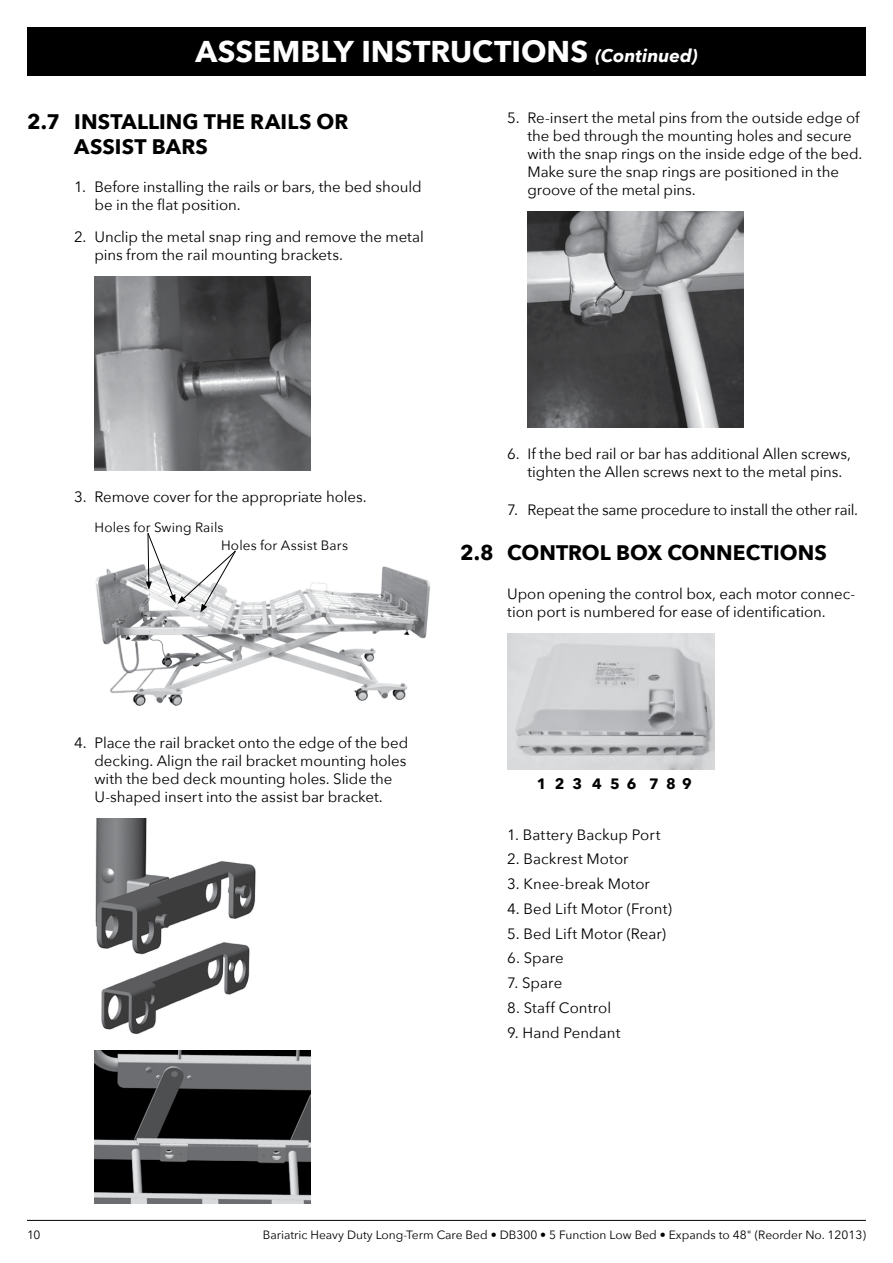
<style>
.page{position:relative;width:893px;height:1263px;background:#fff}
.page>*{position:absolute;margin:0;border:0;box-sizing:border-box;transform-origin:0 0}
.t1{font:700 30px "Avenir Next";color:#fff}
.t2{font:700 21px/25.2px "Avenir Next";letter-spacing:.005em;color:#000}
.t3{font:15px/18px "Avenir Next";letter-spacing:-.005em;color:#000}
.t4{font:700 15px "Avenir Next";letter-spacing:.51em;color:#000}
.t5{font:13.5px/17.7px "Avenir Next";letter-spacing:.01em;color:#000}
.t6{font:12px "Avenir Next";color:#000}
.s1{font-style:italic;font-size:18px}
</style>
<div class="page">
<hr style="left:27px;top:1220px;width:839px;height:1px;background:#000">
<div style="left:27px;top:27px;width:839px;height:49px;background:#000"></div>
<img style="left:95px;top:276px;width:215px;height:195px">
<img style="left:96px;top:564px;width:334px;height:142px">
<svg style="left:146px;top:533px;width:90px;height:80px"></svg>
<img style="left:95px;top:818px;width:161px;height:216px">
<img style="left:95px;top:1051px;width:215px;height:152px">
<img style="left:527px;top:212px;width:216px;height:215px">
<img style="left:508px;top:633px;width:206px;height:136px">
<h1 class="t1" style="left:195px;top:26px;width:504px">ASSEMBLY INSTRUCTIONS <span class="s1">(Continued)</span></h1>
<h2 class="t2" style="left:74px;top:109px;width:276px;text-indent:-47px">2.7 INSTALLING THE RAILS OR<br>ASSIST BARS</h2>
<p class="t3" style="left:95px;top:178px;width:329px;text-indent:-20px">1. Before installing the rails or bars, the bed should be in the flat position.</p>
<p class="t3" style="left:95px;top:227px;width:331px;text-indent:-20px">2. Unclip the metal snap ring and remove the metal pins from the rail mounting brackets.</p>
<p class="t3" style="left:527px;top:108px;width:336px;text-indent:-20px">5. Re-insert the metal pins from the outside edge of the bed through the mounting holes and secure with the snap rings on the inside edge of the bed.<br>Make sure the snap rings are positioned in the groove of the metal pins.</p>
<p class="t3" style="left:74px;top:487px;width:294px">3. Remove cover for the appropriate holes.</p>
<p class="t5" style="left:221px;top:518px;width:129px;text-indent:-127px">Holes for Swing Rails<br>Holes for Assist Bars</p>
<p class="t3" style="left:95px;top:733px;width:315px;text-indent:-20px">4. Place the rail bracket onto the edge of the bed decking. Align the rail bracket mounting holes with the bed deck mounting holes. Slide the U-shaped insert into the assist bar bracket.</p>
<p class="t3" style="left:527px;top:444px;width:325px;text-indent:-20px">6. If the bed rail or bar has additional Allen screws, tighten the Allen screws next to the metal pins.</p>
<p class="t3" style="left:507px;top:500px;width:352px">7. Repeat the same procedure to install the other rail.</p>
<h2 class="t2" style="left:460px;top:540px;width:368px">2.8 CONTROL BOX CONNECTIONS</h2>
<p class="t3" style="left:507px;top:584px;width:349px">Upon opening the control box, each motor connec&shy;tion port is numbered for ease of identification.</p>
<p class="t4" style="left:537px;top:771px;width:157px">123 456 789</p>
<p class="t3" style="left:507px;top:825px;width:155px">1. Battery Backup Port</p>
<p class="t3" style="left:507px;top:849px;width:123px">2. Backrest Motor</p>
<p class="t3" style="left:507px;top:874px;width:144px">3. Knee-break Motor</p>
<p class="t3" style="left:507px;top:899px;width:166px">4. Bed Lift Motor (Front)</p>
<p class="t3" style="left:507px;top:924px;width:160px">5. Bed Lift Motor (Rear)</p>
<p class="t3" style="left:507px;top:948px;width:58px">6. Spare</p>
<p class="t3" style="left:507px;top:973px;width:57px">7. Spare</p>
<p class="t3" style="left:507px;top:998px;width:105px">8. Staff Control</p>
<p class="t3" style="left:507px;top:1023px;width:115px">9. Hand Pendant</p>
<p class="t6" style="left:27px;top:1225px;width:15px">10</p>
<p class="t6" style="left:263px;top:1225px;width:605px">Bariatric Heavy Duty Long-Term Care Bed • DB300 • 5 Function Low Bed • Expands to 48" (Reorder No. 12013)</p>
</div>
